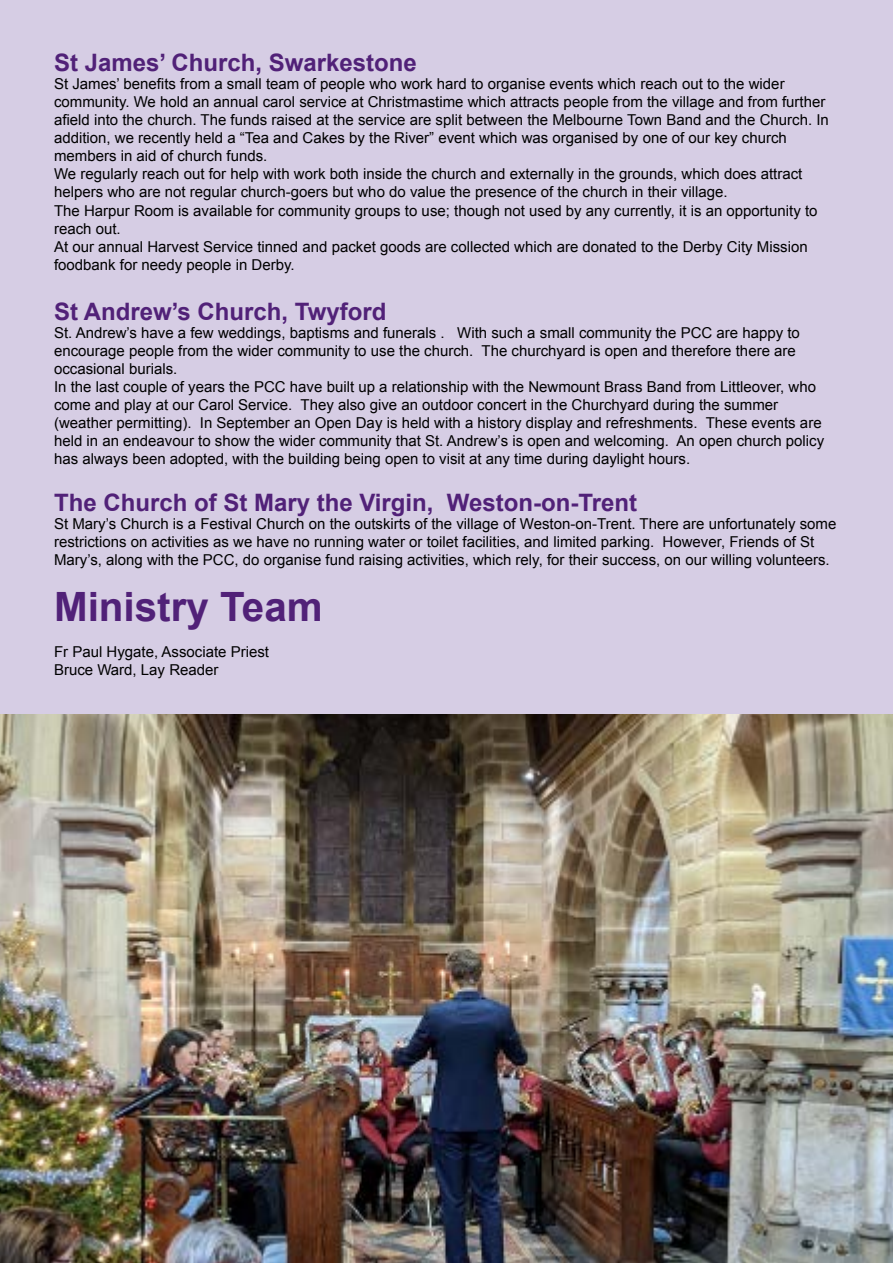
<style>
.page{position:relative;width:893px;height:1263px;background:#fff}
.page>*{position:absolute;margin:0;border:0;box-sizing:border-box;transform-origin:0 0}
.t1{font:700 40.35px "Arial";color:#512178}
.t2{font:700 24px "Arial";color:#512178}
.t3{font:15px/18px "Arial";color:#000}
</style>
<div class="page">
<div style="left:0;top:0;width:893px;height:867px;background:#d6cde4"></div>
<img style="left:0;top:714px;width:893px;height:549px">
<h2 class="t2" style="left:54px;top:47px;width:364px">St James’ Church, Swarkestone</h2>
<p class="t3" style="left:54px;top:75px;width:776px">St James’ benefits from a small team of people who work hard to organise events which reach out to the wider community. We hold an annual carol service at Christmastime which attracts people from the village and from further afield into the church. The funds raised at the service are split between the Melbourne Town Band and the Church. In addition, we recently held a “Tea and Cakes by the River” event which was organised by one of our key church members in aid of church funds.<br>We regularly reach out for help with work both inside the church and externally in the grounds, which does attract helpers who are not regular church-goers but who do value the presence of the church in their village.<br>The Harpur Room is available for community groups to use; though not used by any currently, it is an opportunity to reach out.<br>At our annual Harvest Service tinned and packet goods are collected which are donated to the Derby City Mission foodbank for needy people in Derby.</p>
<h2 class="t2" style="left:54px;top:296px;width:334px">St Andrew’s Church, Twyford</h2>
<p class="t3" style="left:54px;top:324px;width:772px">St. Andrew’s have a few weddings, baptisms and funerals . With such a small community the PCC are happy to encourage people from the wider community to use the church. The churchyard is open and therefore there are occasional burials.<br>In the last couple of years the PCC have built up a relationship with the Newmount Brass Band from Littleover, who come and play at our Carol Service. They also give an outdoor concert in the Churchyard during the summer (weather permitting). In September an Open Day is held with a history display and refreshments. These events are held in an endeavour to show the wider community that St. Andrew’s is open and welcoming. An open church policy has always been adopted, with the building being open to visit at any time during daylight hours.</p>
<h2 class="t2" style="left:54px;top:486px;width:585px">The Church of St Mary the Virgin, Weston-on-Trent</h2>
<p class="t3" style="left:54px;top:515px;width:784px">St Mary’s Church is a Festival Church on the outskirts of the village of Weston-on-Trent. There are unfortunately some restrictions on activities as we have no running water or toilet facilities, and limited parking. However, Friends of St<br>Mary’s, along with the PCC, do organise fund raising activities, which rely, for their success, on our willing volunteers.</p>
<h1 class="t1" style="left:54px;top:580px;width:270px">Ministry Team</h1>
<p class="t3" style="left:54px;top:643px;width:217px">Fr Paul Hygate, Associate Priest<br>Bruce Ward, Lay Reader</p>
</div>
